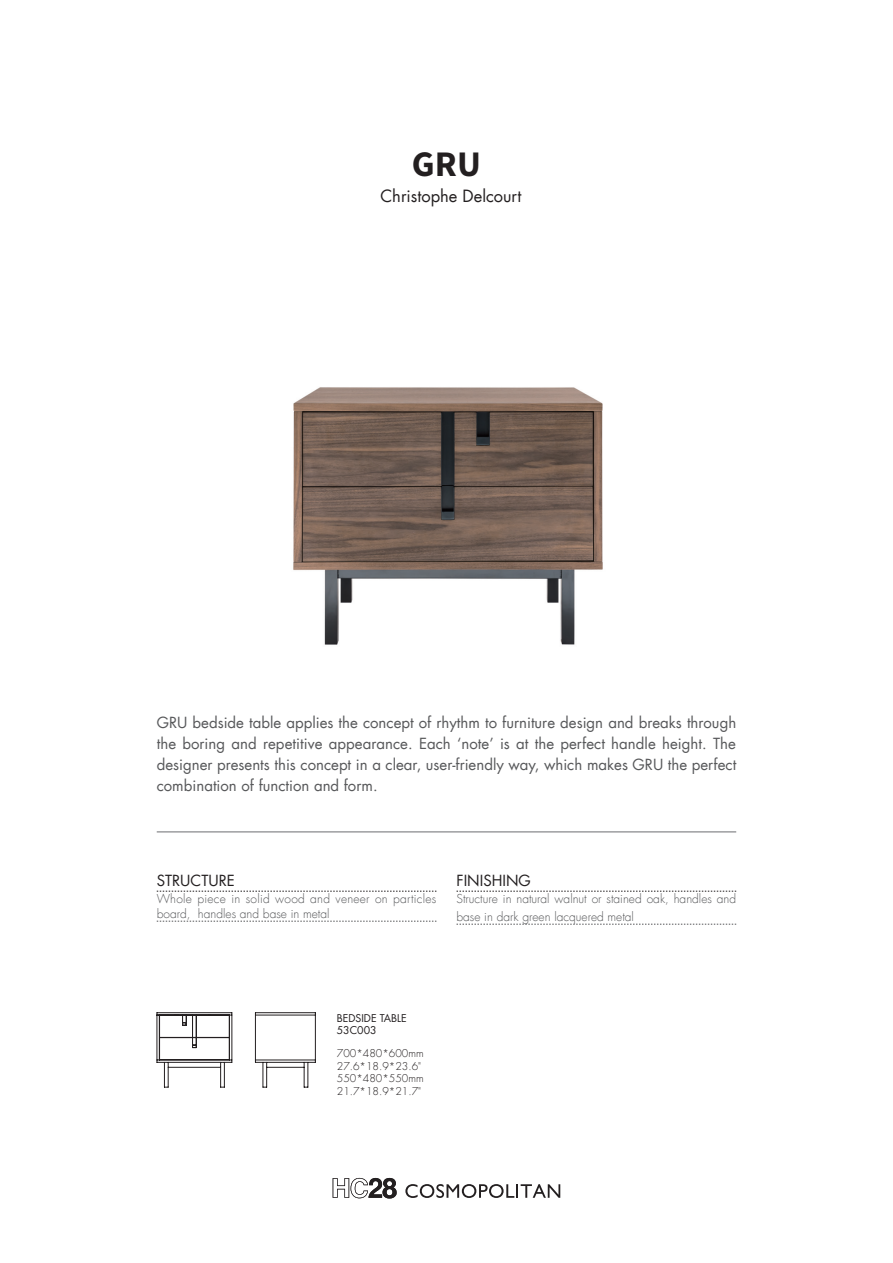
<style>
.page{position:relative;width:893px;height:1263px;background:#fff}
.page>*{position:absolute;margin:0;border:0;box-sizing:border-box;transform-origin:0 0}
.t1{font:700 36px "Source Sans Pro";color:#231f20}
.t2{font:16.5px "Futura LT";color:#231f20}
.t3{font:15px/21px "Futura LT";color:#57585a;text-align:justify}
.t4{font:15px "Futura LT";color:#231f20}
.t5{font:300 12px/18px "Futura LT";color:#57585a}
.t6{font:300 12px/15px "Futura LT";letter-spacing:.02em;color:#57585a}
.t7{font:300 10.5px/12.6px "Futura LT";color:#231f20}
.t8{font:10.5px/12.6px "Futura LT";color:#231f20}
</style>
<div class="page">
<svg style="left:333px;top:1178px;width:64px;height:20px"></svg>
<svg style="left:405px;top:1184px;width:155px;height:14px"></svg>
<img style="left:293px;top:387px;width:310px;height:258px">
<hr style="left:157px;top:1062px;width:75px;height:1px;background:#231f20">
<hr style="left:157px;top:1060px;width:75px;height:1px;background:#231f20">
<hr style="left:160px;top:1059px;width:69px;height:1px;background:#231f20">
<hr style="left:168px;top:1067px;width:53px;height:1px;background:#231f20">
<hr style="left:232px;top:1013px;width:1px;height:49px;background:#231f20">
<hr style="left:229px;top:1015px;width:1px;height:45px;background:#231f20">
<hr style="left:157px;top:1012px;width:75px;height:1px;background:#231f20">
<hr style="left:157px;top:1015px;width:75px;height:1px;background:#231f20">
<hr style="left:157px;top:1013px;width:1px;height:49px;background:#231f20">
<hr style="left:159px;top:1015px;width:1px;height:45px;background:#231f20">
<svg style="left:164px;top:1062px;width:5px;height:26px"></svg>
<svg style="left:220px;top:1062px;width:5px;height:26px"></svg>
<hr style="left:255px;top:1062px;width:60px;height:1px;background:#231f20">
<hr style="left:267px;top:1067px;width:37px;height:1px;background:#231f20">
<hr style="left:255px;top:1060px;width:60px;height:1px;background:#231f20">
<hr style="left:315px;top:1013px;width:1px;height:49px;background:#231f20">
<svg style="left:304px;top:1062px;width:5px;height:26px"></svg>
<hr style="left:255px;top:1012px;width:60px;height:1px;background:#231f20">
<hr style="left:255px;top:1015px;width:60px;height:1px;background:#231f20">
<hr style="left:255px;top:1013px;width:1px;height:49px;background:#231f20">
<svg style="left:263px;top:1062px;width:4px;height:26px"></svg>
<hr style="left:160px;top:1037px;width:69px;height:1px;background:#231f20">
<hr style="left:192px;top:1015px;width:1px;height:32px;background:#231f20">
<hr style="left:196px;top:1015px;width:1px;height:32px;background:#231f20">
<svg style="left:182px;top:1016px;width:5px;height:10px"></svg>
<hr style="left:157px;top:832px;width:579px;height:1px;background:#6c6d70">
<svg style="left:157px;top:891px;width:279px;height:1px"></svg>
<svg style="left:157px;top:921px;width:279px;height:1px"></svg>
<svg style="left:457px;top:891px;width:279px;height:1px"></svg>
<svg style="left:457px;top:924px;width:279px;height:1px"></svg>
<h1 class="t1" style="left:412px;top:141px;width:71px">GRU</h1>
<p class="t2" style="left:380px;top:185px;width:142px">Christophe Delcourt</p>
<p class="t3" style="left:157px;top:712px;width:581px">GRU bedside table applies the concept of rhythm to furniture design and breaks through the boring and repetitive appearance. Each ‘note’ is at the perfect handle height. The designer presents this concept in a clear, user-friendly way, which makes GRU the perfect combination of function and form.</p>
<p class="t4" style="left:157px;top:871px;width:80px">STRUCTURE</p>
<p class="t6" style="left:157px;top:891px;width:281px">Whole piece in solid wood and veneer on particles board, handles and base in metal</p>
<p class="t4" style="left:457px;top:871px;width:76px">FINISHING</p>
<p class="t5" style="left:457px;top:890px;width:281px">Structure in natural walnut or stained oak, handles and base in dark green lacquered metal</p>
<p class="t8" style="left:337px;top:1012px;width:71px">BEDSIDE TABLE<br>53C003</p>
<p class="t7" style="left:337px;top:1047px;width:88px">700*480*600mm<br>27.6*18.9*23.6"<br>550*480*550mm<br>21.7*18.9*21.7"</p>
</div>
